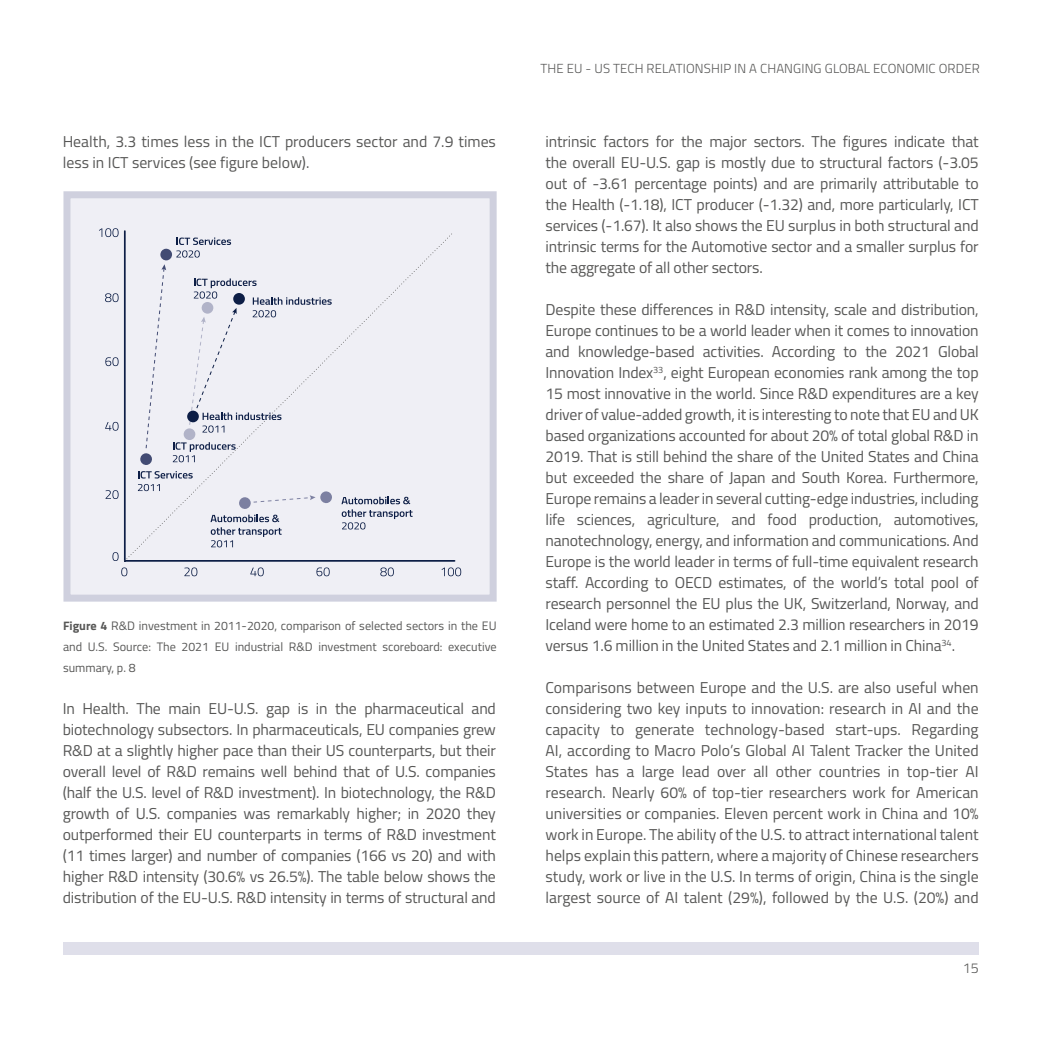
<style>
.page{position:relative;width:1042px;height:1042px;background:#fff}
.page>*{position:absolute;margin:0;border:0;box-sizing:border-box;transform-origin:0 0}
.t1{font:15.75px/21px "Titillium";letter-spacing:-.01em;color:#575756;text-align:justify}
.t2{font:300 14.17px "Titillium";color:#575756}
.t3{font:300 13.12px "Titillium";letter-spacing:.01em;color:#575756}
.t4{font:12.25px/21px "Titillium";color:#575756;text-align:justify}
.s1{font-weight:700}
</style>
<div class="page">
<div style="left:63px;top:942px;width:916px;height:12px;background:#dfdfea"></div>
<div style="left:63px;top:191px;width:434px;height:410px;background:#efeff5;border:7px solid #cfd0de"></div>
<svg style="left:121px;top:567px;width:6px;height:9px"></svg>
<svg style="left:112px;top:552px;width:7px;height:9px"></svg>
<svg style="left:184px;top:567px;width:13px;height:9px"></svg>
<svg style="left:106px;top:490px;width:13px;height:9px"></svg>
<svg style="left:250px;top:567px;width:14px;height:9px"></svg>
<svg style="left:105px;top:422px;width:14px;height:9px"></svg>
<svg style="left:316px;top:567px;width:14px;height:9px"></svg>
<svg style="left:105px;top:357px;width:14px;height:9px"></svg>
<svg style="left:380px;top:567px;width:14px;height:9px"></svg>
<svg style="left:105px;top:293px;width:14px;height:9px"></svg>
<svg style="left:441px;top:567px;width:20px;height:9px"></svg>
<svg style="left:99px;top:228px;width:20px;height:9px"></svg>
<hr style="left:124px;top:231px;width:2px;height:330px;background:#0d1e46">
<hr style="left:125px;top:560px;width:329px;height:2px;background:#0d1e46">
<svg style="left:176px;top:237px;width:55px;height:21px"></svg>
<svg style="left:138px;top:471px;width:55px;height:7px"></svg>
<svg style="left:138px;top:484px;width:22px;height:7px"></svg>
<svg style="left:173px;top:442px;width:63px;height:20px"></svg>
<svg style="left:341px;top:497px;width:72px;height:32px"></svg>
<svg style="left:210px;top:515px;width:72px;height:32px"></svg>
<div style="left:183px;top:428px;width:13px;height:12px;background:#b1b3c8;border-radius:50%"></div>
<svg style="left:160px;top:248px;width:12px;height:13px"></svg>
<div style="left:140px;top:453px;width:12px;height:12px;background:#424b73;border-radius:50%"></div>
<div style="left:239px;top:497px;width:12px;height:12px;background:#7c80a1;border-radius:50%"></div>
<div style="left:320px;top:491px;width:12px;height:12px;background:#7c80a1;border-radius:50%"></div>
<svg style="left:145px;top:264px;width:21px;height:185px"></svg>
<svg style="left:189px;top:278px;width:143px;height:155px"></svg>
<svg style="left:253px;top:495px;width:63px;height:8px"></svg>
<div style="left:187px;top:410px;width:12px;height:12px;background:#0d1e46;border-radius:50%"></div>
<p class="t1" style="left:63px;top:130px;width:435px">Health, 3.3 times less in the ICT producers sector and 7.9 times less in ICT services (see figure below).</p>
<p class="t4" style="left:63px;top:615px;width:435px"><span class="s1">Figure 4</span> R&amp;D investment in 2011-2020, comparison of selected sectors in the EU and U.S. Source: The 2021 EU industrial R&amp;D investment scoreboard: executive summary, p. 8</p>
<p class="t1" style="left:63px;top:697px;width:435px">In Health. The main EU-U.S. gap is in the pharmaceutical and biotechnology subsectors. In pharmaceuticals, EU companies grew R&amp;D at a slightly higher pace than their US counterparts, but their overall level of R&amp;D remains well behind that of U.S. companies (half the U.S. level of R&amp;D investment). In biotechnology, the R&amp;D growth of U.S. companies was remarkably higher; in 2020 they outperformed their EU counterparts in terms of R&amp;D investment (11 times larger) and number of companies (166 vs 20) and with higher R&amp;D intensity (30.6% vs 26.5%). The table below shows the distribution of the EU-U.S. R&amp;D intensity in terms of structural and</p>
<p class="t3" style="left:540px;top:59px;width:441px">THE EU - US TECH RELATIONSHIP IN A CHANGING GLOBAL ECONOMIC ORDER</p>
<p class="t1" style="left:545px;top:130px;width:435px">intrinsic factors for the major sectors. The figures indicate that the overall EU-U.S. gap is mostly due to structural factors (-3.05 out of -3.61 percentage points) and are primarily attributable to the Health (-1.18), ICT producer (-1.32) and, more particularly, ICT services (-1.67). It also shows the EU surplus in both structural and intrinsic terms for the Automotive sector and a smaller surplus for the aggregate of all other sectors.</p>
<p class="t1" style="left:545px;top:298px;width:435px">Despite these differences in R&amp;D intensity, scale and distribution, Europe continues to be a world leader when it comes to innovation and knowledge-based activities. According to the 2021 Global Innovation Index<sup>33</sup>, eight European economies rank among the top 15 most innovative in the world. Since R&amp;D expenditures are a key driver of value-added growth, it is interesting to note that EU and UK based organizations accounted for about 20% of total global R&amp;D in 2019. That is still behind the share of the United States and China but exceeded the share of Japan and South Korea. Furthermore, Europe remains a leader in several cutting-edge industries, including life sciences, agriculture, and food production, automotives, nanotechnology, energy, and information and communications. And Europe is the world leader in terms of full-time equivalent research staff. According to OECD estimates, of the world’s total pool of research personnel the EU plus the UK, Switzerland, Norway, and Iceland were home to an estimated 2.3 million researchers in 2019 versus 1.6 million in the United States and 2.1 million in China<sup>34</sup>.</p>
<p class="t1" style="left:545px;top:676px;width:435px">Comparisons between Europe and the U.S. are also useful when considering two key inputs to innovation: research in AI and the capacity to generate technology-based start-ups. Regarding AI, according to Macro Polo’s Global AI Talent Tracker the United States has a large lead over all other countries in top-tier AI research. Nearly 60% of top-tier researchers work for American universities or companies. Eleven percent work in China and 10% work in Europe. The ability of the U.S. to attract international talent helps explain this pattern, where a majority of Chinese researchers study, work or live in the U.S. In terms of origin, China is the single largest source of AI talent (29%), followed by the U.S. (20%) and</p>
<p class="t2" style="left:963px;top:957px;width:17px">15</p>
</div>
